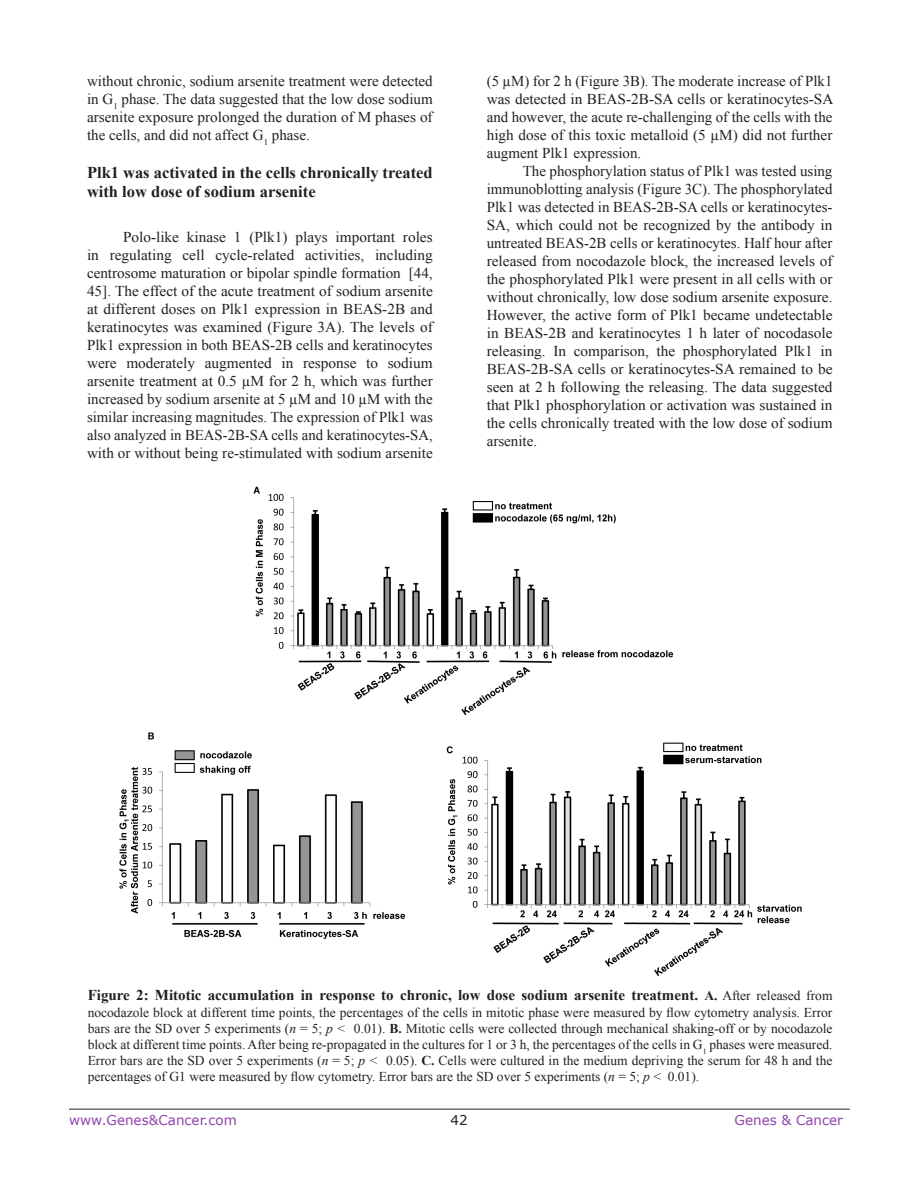
<style>
.page{position:relative;width:918px;height:1188px;background:#fff}
.page>*{position:absolute;margin:0;border:0;box-sizing:border-box;transform-origin:0 0}
.SubHeading{font:700 16.5px/19.8px "Times New Roman";color:#221f22}
.BodyText{font:15px/18px "Times New Roman";color:#221f22;text-align:justify}
.FigureText{font:700 15px "Times New Roman";color:#231f20}
.FigureText-2{font:13.5px/16.2px "Times New Roman";color:#231f20;text-align:justify}
.t1{font:13.5px "Verdana";color:#8e44ad}
.t2{font:13.5px "Verdana";color:#221f22}
.s1{font-size:13.5px;color:#221f22}
.s2{font-weight:400;font-size:13.5px}
.s3{font-style:italic;color:#221f22}
.s4{font-weight:700;color:#221f22}
.s5{color:#221f22}
</style>
<div class="page">
<hr style="left:69px;top:1109px;width:781px;height:1px;background:#231f20">
<img style="left:119px;top:486px;width:683px;height:490px">
<p class="BodyText" style="left:87px;top:72px;width:347px">without chronic, sodium arsenite treatment were detected in G<sub>1</sub> phase. The data suggested that the low dose sodium arsenite exposure prolonged the duration of M phases of the cells, and did not affect G<sub>1</sub> phase.</p>
<p class="SubHeading" style="left:87px;top:162px;width:347px">Plk1 was activated in the cells chronically treated with low dose of sodium arsenite</p>
<p class="BodyText" style="left:87px;top:228px;width:347px;text-indent:36px">Polo-like kinase 1 (Plk1) plays important roles in regulating cell cycle-related activities, including centrosome maturation or bipolar spindle formation [44, 45]. The effect of the acute treatment of sodium arsenite at different doses on Plk1 expression in BEAS-2B and keratinocytes was examined (Figure 3A). The levels of Plk1 expression in both BEAS-2B cells and keratinocytes were moderately augmented in response to sodium arsenite treatment at 0.5 µM for 2 h, which was further increased by sodium arsenite at 5 µM and 10 µM with the similar increasing magnitudes. The expression of Plk1 was also analyzed in BEAS-2B-SA cells and keratinocytes-SA, with or without being re-stimulated with sodium arsenite</p>
<p class="BodyText" style="left:487px;top:72px;width:348px">(5 µM) for 2 h (Figure 3B). The moderate increase of Plk1 was detected in BEAS-2B-SA cells or keratinocytes-SA and however, the acute re-challenging of the cells with the high dose of this toxic metalloid (5 µM) did not further augment Plk1 expression.</p>
<p class="BodyText" style="left:487px;top:162px;width:347px;text-indent:36px">The phosphorylation status of Plk1 was tested using immunoblotting analysis (Figure 3C). The phosphorylated Plk1 was detected in BEAS-2B-SA cells or keratinocytes-SA, which could not be recognized by the antibody in untreated BEAS-2B cells or keratinocytes. Half hour after released from nocodazole block, the increased levels of the phosphorylated Plk1 were present in all cells with or without chronically, low dose sodium arsenite exposure.<br>However, the active form of Plk1 became undetectable in BEAS-2B and keratinocytes 1 h later of nocodasole releasing. In comparison, the phosphorylated Plk1 in BEAS-2B-SA cells or keratinocytes-SA remained to be seen at 2 h following the releasing. The data suggested that Plk1 phosphorylation or activation was sustained in the cells chronically treated with the low dose of sodium arsenite.</p>
<p class="FigureText" style="left:88px;top:985px;width:746px">Figure 2: Mitotic accumulation in response to chronic, low dose sodium arsenite treatment. <span class="s1">A.</span> <span class="s2">After released from</span></p>
<p class="FigureText-2" style="left:88px;top:1004px;width:746px">nocodazole block at different time points, the percentages of the cells in mitotic phase were measured by flow cytometry analysis. Error bars are the SD over 5 experiments (<span class="s3">n</span> = 5; <span class="s3">p &lt;</span> 0.01). <span class="s4">B.</span> Mitotic cells were collected through mechanical shaking-off or by nocodazole block at different time points. After being re-propagated in the cultures for 1 or 3 h, the percentages of the cells in G<sub>1</sub> phases were measured.<br>Error bars are the SD over 5 experiments (<span class="s3">n</span> = 5; <span class="s3">p &lt;</span> 0.05). <span class="s4">C.</span> Cells were cultured in the medium depriving the serum for 48 h and the percentages of G1 were measured by flow cytometry. Error bars are the SD over 5 experiments (<span class="s3">n</span> = 5; <span class="s3">p</span> <span class="s5">&lt; 0.01).</span></p>
<p class="t1" style="left:69px;top:1111px;width:169px">www.Genes&amp;Cancer.com</p>
<p class="t2" style="left:450px;top:1111px;width:19px">42</p>
<p class="t1" style="left:735px;top:1111px;width:110px">Genes &amp; Cancer</p>
</div>
